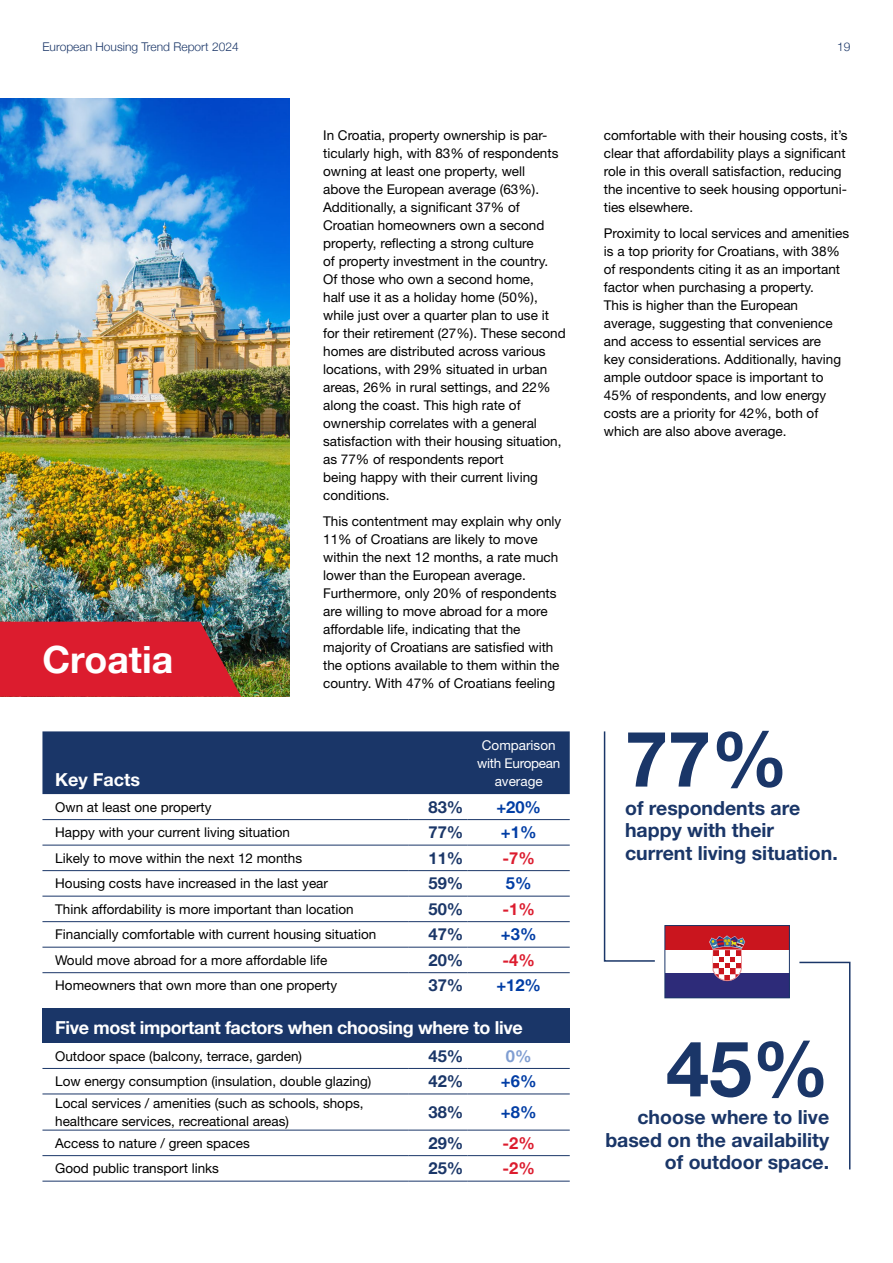
<style>
.page{position:relative;width:893px;height:1263px;background:#fff}
.page>*{position:absolute;margin:0;border:0;box-sizing:border-box;transform-origin:0 0}
.t1{font:700 77.25px "Helvetica Neue LT Std";color:#1a3668}
.t2{font:700 37.5px "Helvetica Neue LTW1 G";color:#fff}
.t3{font:700 19.5px/22.5px "Helvetica Neue LT Std";color:#1a3668;text-align:right}
.t4{font:700 18px "Helvetica Neue LT Std";letter-spacing:-.02em;color:#fff}
.t5{font:700 18px "Helvetica Neue LT Std";color:#fff}
.t6{font:700 16.5px "Helvetica Neue LTW1 G";color:#1a3668}
.t7{font:700 16.5px "Helvetica Neue LTW1 G";color:#003da5}
.t8{font:700 16.5px "Helvetica Neue LTW1 G";color:#dc1c2e}
.t9{font:700 16.5px "Helvetica Neue LTW1 G";color:#809ed2}
.t10{font:13.5px/18px "Helvetica Neue LT Std";color:#000}
.t11{font:13.5px/18px "Helvetica Neue LT Std";color:#fff;text-align:center}
.t12{font:300 12px "Helvetica Neue LTW1 G";color:#1a3668}
</style>
<div class="page">
<img style="left:0;top:98px;width:289px;height:599px">
<svg style="left:0;top:622px;width:241px;height:75px;background:#ce202f"></svg>
<div style="left:42px;top:731px;width:528px;height:63px;background:#1a3668"></div>
<div style="left:42px;top:1009px;width:528px;height:34px;background:#1a3668"></div>
<hr style="left:42px;top:819px;width:366px;height:1px;background:#1a3668">
<hr style="left:408px;top:819px;width:60px;height:1px;background:#1a3668">
<hr style="left:468px;top:819px;width:102px;height:1px;background:#1a3668">
<hr style="left:42px;top:845px;width:366px;height:1px;background:#1a3668">
<hr style="left:408px;top:845px;width:60px;height:1px;background:#1a3668">
<hr style="left:468px;top:845px;width:102px;height:1px;background:#1a3668">
<hr style="left:42px;top:870px;width:366px;height:1px;background:#1a3668">
<hr style="left:408px;top:870px;width:60px;height:1px;background:#1a3668">
<hr style="left:468px;top:870px;width:102px;height:1px;background:#1a3668">
<hr style="left:42px;top:896px;width:366px;height:1px;background:#1a3668">
<hr style="left:408px;top:896px;width:60px;height:1px;background:#1a3668">
<hr style="left:468px;top:896px;width:102px;height:1px;background:#1a3668">
<hr style="left:42px;top:921px;width:366px;height:1px;background:#1a3668">
<hr style="left:408px;top:921px;width:60px;height:1px;background:#1a3668">
<hr style="left:468px;top:921px;width:102px;height:1px;background:#1a3668">
<hr style="left:42px;top:947px;width:366px;height:1px;background:#1a3668">
<hr style="left:408px;top:947px;width:60px;height:1px;background:#1a3668">
<hr style="left:468px;top:947px;width:102px;height:1px;background:#1a3668">
<hr style="left:42px;top:972px;width:366px;height:1px;background:#1a3668">
<hr style="left:408px;top:972px;width:60px;height:1px;background:#1a3668">
<hr style="left:468px;top:972px;width:102px;height:1px;background:#1a3668">
<hr style="left:42px;top:1068px;width:366px;height:1px;background:#1a3668">
<hr style="left:408px;top:1068px;width:60px;height:1px;background:#1a3668">
<hr style="left:468px;top:1068px;width:102px;height:1px;background:#1a3668">
<hr style="left:42px;top:1094px;width:366px;height:1px;background:#1a3668">
<hr style="left:408px;top:1094px;width:60px;height:1px;background:#1a3668">
<hr style="left:468px;top:1094px;width:102px;height:1px;background:#1a3668">
<hr style="left:42px;top:1130px;width:366px;height:1px;background:#1a3668">
<hr style="left:408px;top:1130px;width:60px;height:1px;background:#1a3668">
<hr style="left:468px;top:1130px;width:102px;height:1px;background:#1a3668">
<hr style="left:42px;top:1155px;width:366px;height:1px;background:#1a3668">
<hr style="left:408px;top:1155px;width:60px;height:1px;background:#1a3668">
<hr style="left:468px;top:1155px;width:102px;height:1px;background:#1a3668">
<hr style="left:42px;top:1181px;width:366px;height:1px;background:#1a3668">
<hr style="left:408px;top:1181px;width:60px;height:1px;background:#1a3668">
<hr style="left:468px;top:1181px;width:102px;height:1px;background:#1a3668">
<svg style="left:603px;top:731px;width:52px;height:231px"></svg>
<svg style="left:799px;top:961px;width:52px;height:209px"></svg>
<div style="left:665px;top:974px;width:124px;height:24px;background:#2d2b79"></div>
<div style="left:665px;top:925px;width:124px;height:24px;background:#ca151e"></div>
<svg style="left:709px;top:935px;width:36px;height:46px"></svg>
<div style="left:665px;top:925px;width:125px;height:73px;border:1px solid #1a3668"></div>
<p class="t12" style="left:42px;top:39px;width:198px">European Housing Trend Report 2024</p>
<p class="t12" style="left:837px;top:39px;width:15px">19</p>
<h2 class="t2" style="left:42px;top:636px;width:132px">Croatia</h2>
<h3 class="t5" style="left:55px;top:768px;width:87px">Key Facts</h3>
<p class="t10" style="left:323px;top:126px;width:244px">In Croatia, property ownership is par&shy;ticularly high, with 83% of respondents owning at least one property, well<br>above the European average (63%).<br>Additionally, a significant 37% of Croatian homeowners own a second property, reflecting a strong culture<br>of property investment in the country.<br>Of those who own a second home,<br>half use it as a holiday home (50%), while just over a quarter plan to use it for their retirement (27%). These second homes are distributed across various locations, with 29% situated in urban areas, 26% in rural settings, and 22% along the coast. This high rate of ownership correlates with a general satisfaction with their housing situation, as 77% of respondents report<br>being happy with their current living conditions.</p>
<p class="t10" style="left:323px;top:512px;width:240px">This contentment may explain why only 11% of Croatians are likely to move within the next 12 months, a rate much lower than the European average.<br>Furthermore, only 20% of respondents are willing to move abroad for a more affordable life, indicating that the majority of Croatians are satisfied with the options available to them within the country. With 47% of Croatians feeling</p>
<p class="t11" style="left:477px;top:735px;width:85px">Comparison with European average</p>
<p class="t10" style="left:55px;top:798px;width:158px">Own at least one property</p>
<p class="t6" style="left:429px;top:797px;width:36px">83%</p>
<p class="t7" style="left:496px;top:797px;width:46px">+20%</p>
<p class="t10" style="left:55px;top:823px;width:236px">Happy with your current living situation</p>
<p class="t6" style="left:429px;top:822px;width:36px">77%</p>
<p class="t7" style="left:501px;top:822px;width:37px">+1%</p>
<p class="t10" style="left:55px;top:849px;width:248px">Likely to move within the next 12 months</p>
<p class="t6" style="left:429px;top:848px;width:36px">11%</p>
<p class="t8" style="left:503px;top:848px;width:34px">-7%</p>
<p class="t10" style="left:55px;top:874px;width:274px">Housing costs have increased in the last year</p>
<p class="t6" style="left:429px;top:873px;width:36px">59%</p>
<p class="t7" style="left:506px;top:873px;width:27px">5%</p>
<p class="t10" style="left:55px;top:900px;width:300px">Think affordability is more important than location</p>
<p class="t6" style="left:429px;top:899px;width:36px">50%</p>
<p class="t8" style="left:503px;top:899px;width:34px">-1%</p>
<p class="t10" style="left:55px;top:925px;width:323px">Financially comfortable with current housing situation</p>
<p class="t6" style="left:429px;top:924px;width:36px">47%</p>
<p class="t7" style="left:501px;top:924px;width:37px">+3%</p>
<p class="t10" style="left:55px;top:951px;width:274px">Would move abroad for a more affordable life</p>
<p class="t6" style="left:429px;top:950px;width:36px">20%</p>
<p class="t8" style="left:503px;top:950px;width:34px">-4%</p>
<p class="t10" style="left:55px;top:976px;width:284px">Homeowners that own more than one property</p>
<p class="t6" style="left:429px;top:975px;width:36px">37%</p>
<p class="t7" style="left:496px;top:975px;width:46px">+12%</p>
<h3 class="t4" style="left:55px;top:1017px;width:469px">Five most important factors when choosing where to live</h3>
<p class="t10" style="left:55px;top:1046px;width:248px">Outdoor space (balcony, terrace, garden)</p>
<p class="t6" style="left:429px;top:1045px;width:36px">45%</p>
<p class="t9" style="left:506px;top:1045px;width:27px">0%</p>
<p class="t10" style="left:55px;top:1072px;width:318px">Low energy consumption (insulation, double glazing)</p>
<p class="t6" style="left:429px;top:1071px;width:36px">42%</p>
<p class="t7" style="left:501px;top:1071px;width:37px">+6%</p>
<p class="t10" style="left:55px;top:1094px;width:310px">Local services / amenities (such as schools, shops, healthcare services, recreational areas)</p>
<p class="t6" style="left:429px;top:1102px;width:36px">38%</p>
<p class="t7" style="left:501px;top:1102px;width:37px">+8%</p>
<p class="t10" style="left:55px;top:1134px;width:196px">Access to nature / green spaces</p>
<p class="t6" style="left:429px;top:1133px;width:36px">29%</p>
<p class="t8" style="left:503px;top:1133px;width:34px">-2%</p>
<p class="t10" style="left:55px;top:1159px;width:165px">Good public transport links</p>
<p class="t6" style="left:429px;top:1158px;width:36px">25%</p>
<p class="t8" style="left:503px;top:1158px;width:34px">-2%</p>
<p class="t10" style="left:604px;top:126px;width:245px">comfortable with their housing costs, it’s clear that affordability plays a significant role in this overall satisfaction, reducing the incentive to seek housing opportuni&shy;ties elsewhere.</p>
<p class="t10" style="left:604px;top:224px;width:247px">Proximity to local services and amenities is a top priority for Croatians, with 38% of respondents citing it as an important factor when purchasing a property.<br>This is higher than the European average, suggesting that convenience and access to essential services are<br>key considerations. Additionally, having ample outdoor space is important to 45% of respondents, and low energy costs are a priority for 42%, both of which are also above average.</p>
<h1 class="t1" style="left:625px;top:711px;width:165px">77%</h1>
<h3 class="t3" style="left:625px;top:796px;width:214px;text-align:left">of respondents are happy with their current living situation.</h3>
<h1 class="t1" style="left:666px;top:1021px;width:165px">45%</h1>
<h3 class="t3" style="left:605px;top:1106px;width:225px">choose where to live based on the availability of outdoor space.</h3>
</div>
